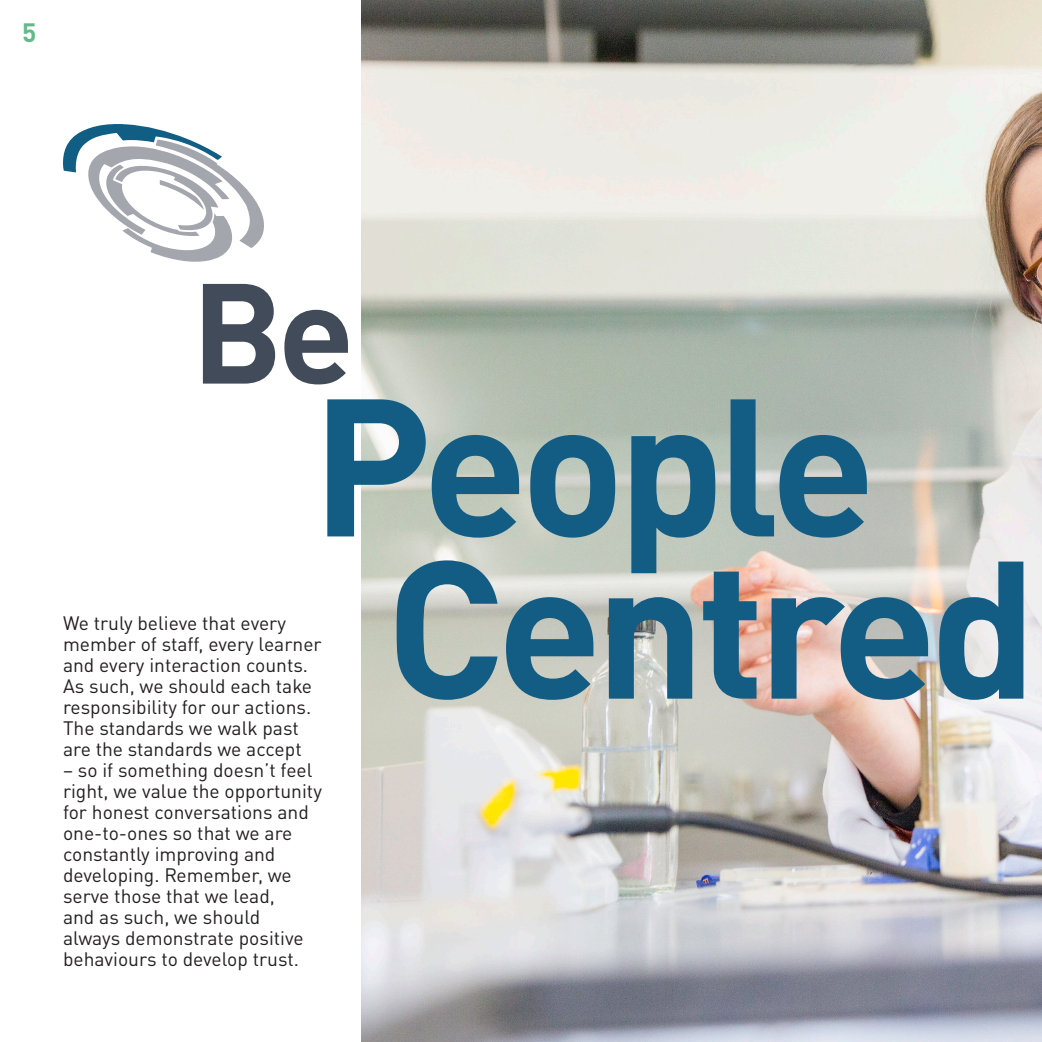
<style>
.page{position:relative;width:1042px;height:1042px;background:#fff}
.page>*{position:absolute;margin:0;border:0;box-sizing:border-box;transform-origin:0 0}
.t1{font:700 192.5px "DINOT";letter-spacing:-.04em;color:#135d85}
.t2{font:700 140px "DINOT";color:#424b59}
.t3{font:700 26.25px "DINOT";color:#64b98a}
.t4{font:19.25px/21px "DINOT";color:#231f20}
</style>
<div class="page">
<img style="left:362px;top:0;width:680px;height:1042px">
<svg style="left:63px;top:124px;width:201px;height:138px"></svg>
<h3 class="t3" style="left:22px;top:16px;width:16px">5</h3>
<p class="t2" style="left:191px;top:241px;width:165px">Be</p>
<p class="t1" style="left:311px;top:341px;width:566px">People</p>
<p class="t1" style="left:385px;top:503px;width:653px">Centred</p>
<p class="t4" style="left:63px;top:612px;width:260px">We truly believe that every member of staff, every learner and every interaction counts.<br>As such, we should each take responsibility for our actions.<br>The standards we walk past are the standards we accept</p>
<p class="t4" style="left:63px;top:759px;width:260px">– so if something doesn’t feel right, we value the opportunity for honest conversations and one-to-ones so that we are constantly improving and developing. Remember, we serve those that we lead,<br>and as such, we should always demonstrate positive behaviours to develop trust.</p>
</div>
